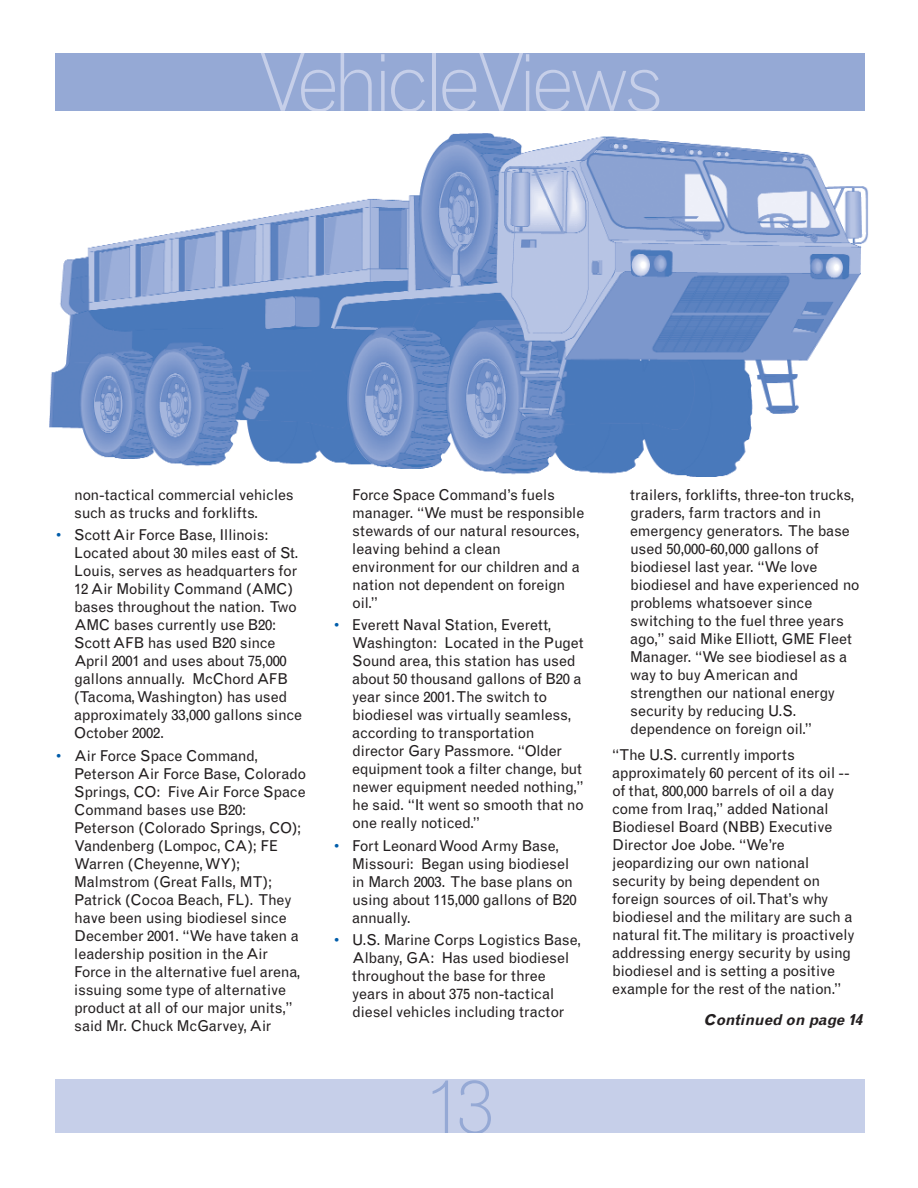
<style>
.page{position:relative;width:918px;height:1188px;background:#fff}
.page>*{position:absolute;margin:0;border:0;box-sizing:border-box;transform-origin:0 0}
.t1{font:300 81px "Grotesque";letter-spacing:-.09em;color:#c6cfe9}
.t2{font:300 76.5px "Grotesque";color:#95a9d5}
.t3{font:15px/18px "Grotesque";letter-spacing:-.015em;color:#231f20}
.t4{font:italic 700 15px "Grotesque";letter-spacing:-.015em;color:#231f20}
.s1{color:#005daa}
</style>
<div class="page">
<div style="left:55px;top:1079px;width:810px;height:54px;background:#c6cfe9"></div>
<div style="left:55px;top:53px;width:810px;height:70px;background:#95a9d5"></div>
<div style="left:55px;top:111px;width:810px;height:37px;background:#fff"></div>
<img style="left:50px;top:134px;width:818px;height:343px">
<h1 class="t1" style="left:256px;top:52px;width:408px">VehicleViews</h1>
<p class="t3" style="left:74px;top:487px;width:221px">non-tactical commercial vehicles such as trucks and forklifts.</p>
<p class="t3" style="left:74px;top:527px;width:229px;text-indent:-18px"><span class="s1">•</span> Scott Air Force Base, Illinois:<br>Located about 30 miles east of St.<br>Louis, serves as headquarters for<br>12 Air Mobility Command (AMC) bases throughout the nation. Two<br>AMC bases currently use B20:<br>Scott AFB has used B20 since<br>April 2001 and uses about 75,000 gallons annually. McChord AFB (Tacoma, Washington) has used approximately 33,000 gallons since<br>October 2002.</p>
<p class="t3" style="left:74px;top:748px;width:234px;text-indent:-18px"><span class="s1">•</span> Air Force Space Command,<br>Peterson Air Force Base, Colorado<br>Springs, CO: Five Air Force Space<br>Command bases use B20:<br>Peterson (Colorado Springs, CO);<br>Vandenberg (Lompoc, CA); FE<br>Warren (Cheyenne, WY);<br>Malmstrom (Great Falls, MT);<br>Patrick (Cocoa Beach, FL). They have been using biodiesel since<br>December 2001. “We have taken a leadership position in the Air<br>Force in the alternative fuel arena, issuing some type of alternative product at all of our major units,” said Mr. Chuck McGarvey, Air</p>
<p class="t3" style="left:352px;top:487px;width:234px">Force Space Command’s fuels manager. “We must be responsible stewards of our natural resources, leaving behind a clean environment for our children and a nation not dependent on foreign oil.”</p>
<p class="t3" style="left:352px;top:617px;width:233px;text-indent:-18px"><span class="s1">•</span> Everett Naval Station, Everett,<br>Washington: Located in the Puget<br>Sound area, this station has used about 50 thousand gallons of B20 a year since 2001. The switch to biodiesel was virtually seamless, according to transportation director Gary Passmore. “Older equipment took a filter change, but newer equipment needed nothing,” he said. “It went so smooth that no one really noticed.”</p>
<p class="t3" style="left:352px;top:838px;width:226px;text-indent:-18px"><span class="s1">•</span> Fort Leonard Wood Army Base,<br>Missouri: Began using biodiesel in March 2003. The base plans on using about 115,000 gallons of B20 annually.</p>
<p class="t3" style="left:352px;top:932px;width:231px;text-indent:-18px"><span class="s1">•</span> U.S. Marine Corps Logistics Base,<br>Albany, GA: Has used biodiesel throughout the base for three years in about 375 non-tactical diesel vehicles including tractor</p>
<h2 class="t2" style="left:426px;top:1078px;width:69px">13</h2>
<p class="t3" style="left:630px;top:487px;width:231px">trailers, forklifts, three-ton trucks, graders, farm tractors and in emergency generators. The base used 50,000-60,000 gallons of biodiesel last year. “We love biodiesel and have experienced no problems whatsoever since switching to the fuel three years ago,” said Mike Elliott, GME Fleet<br>Manager. “We see biodiesel as a way to buy American and strengthen our national energy security by reducing U.S. dependence on foreign oil.”</p>
<p class="t3" style="left:612px;top:747px;width:244px">“The U.S. currently imports approximately 60 percent of its oil -- of that, 800,000 barrels of oil a day come from Iraq,” added National Biodiesel Board (NBB) Executive Director Joe Jobe. “We’re jeopardizing our own national security by being dependent on foreign sources of oil. That’s why biodiesel and the military are such a natural fit. The military is proactively addressing energy security by using biodiesel and is setting a positive example for the rest of the nation.”</p>
<p class="t4" style="left:705px;top:1014px;width:160px">Continued on page 14</p>
</div>
